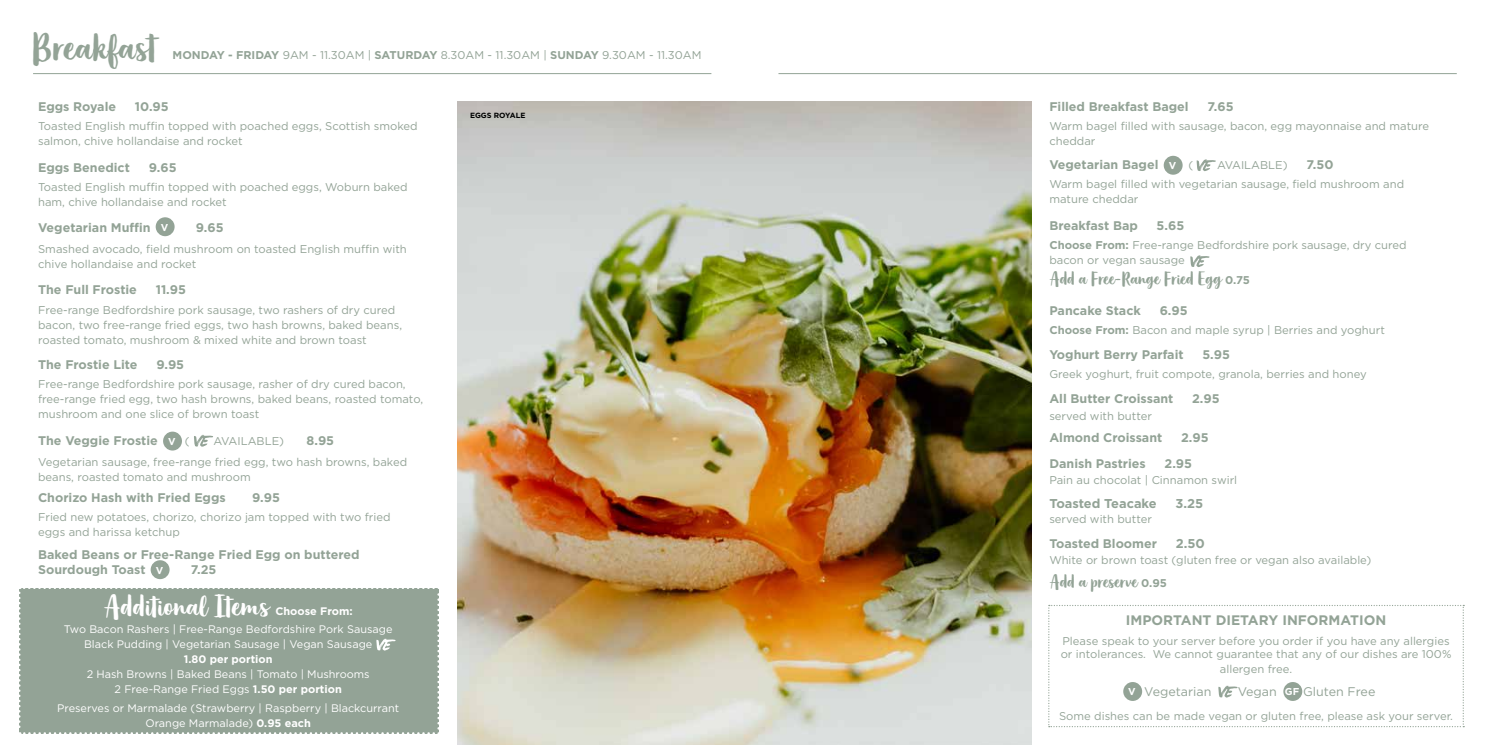
<style>
.page{position:relative;width:1489px;height:745px;background:#fff}
.page>*{position:absolute;margin:0;border:0;box-sizing:border-box;transform-origin:0 0}
.t1{font:40px "Organika Script";color:#93a396}
.t2{font:30.38px "Organika Script";color:#fff}
.t3{font:18.75px "Organika Script";color:#93a396}
.t4{font:700 13.75px "Gotham";color:#93a396}
.t5{font:700 12.88px "Gotham";color:#93a396}
.t6{font:700 12.5px/15px "Gotham";color:#93a396}
.t7{font:12.5px "Gotham";color:#93a396}
.t8{font:11.25px/15px "Gotham";color:#93a396}
.t9{font:10.88px/14.5px "Gotham";color:#fff;text-align:center}
.t10{font:700 10.88px "Gotham";color:#fff}
.t11{font:700 10px "Gotham";color:#fff}
.t12{font:700 7.5px "Gotham";color:#000}
.s1{font-weight:700}
.s2{font-family:"Gotham";font-weight:700;font-size:11.25px}
</style>
<div class="page">
<hr style="left:33px;top:73px;width:678px;height:1px;background:#93a396">
<hr style="left:778px;top:73px;width:678px;height:1px;background:#93a396">
<img style="left:457px;top:101px;width:574px;height:643px">
<div style="left:156px;top:217px;width:19px;height:19px;background:#93a396;border-radius:50%"></div>
<div style="left:163px;top:431px;width:19px;height:19px;background:#93a396;border-radius:50%"></div>
<svg style="left:1190px;top:255px;width:19px;height:12px"></svg>
<svg style="left:1048px;top:604px;width:415px;height:122px"></svg>
<div style="left:19px;top:588px;width:420px;height:146px;background:#93a396"></div>
<div style="left:1163px;top:156px;width:19px;height:19px;background:#93a396;border-radius:50%"></div>
<div style="left:151px;top:560px;width:18px;height:18px;background:#93a396;border-radius:50%"></div>
<svg style="left:194px;top:434px;width:19px;height:12px"></svg>
<svg style="left:1196px;top:159px;width:19px;height:12px"></svg>
<h1 class="t1" style="left:31px;top:23px;width:126px">Breakfast</h1>
<p class="t8" style="left:172px;top:47px;width:530px"><span class="s1">MONDAY - FRIDAY</span> 9AM - 11.30AM | <span class="s1">SATURDAY</span> 8.30AM - 11.30AM | <span class="s1">SUNDAY</span> 9.30AM - 11.30AM</p>
<p class="t6" style="left:38px;top:99px;width:80px">Eggs Royale</p>
<p class="t6" style="left:135px;top:99px;width:35px">10.95</p>
<p class="t8" style="left:38px;top:118px;width:381px">Toasted English muffin topped with poached eggs, Scottish smoked salmon, chive hollandaise and rocket</p>
<p class="t6" style="left:38px;top:160px;width:93px">Eggs Benedict</p>
<p class="t6" style="left:149px;top:160px;width:29px">9.65</p>
<p class="t8" style="left:38px;top:179px;width:371px">Toasted English muffin topped with poached eggs, Woburn baked ham, chive hollandaise and rocket</p>
<p class="t6" style="left:38px;top:220px;width:114px">Vegetarian Muffin</p>
<p class="t6" style="left:196px;top:220px;width:29px">9.65</p>
<p class="t8" style="left:38px;top:241px;width:370px">Smashed avocado, field mushroom on toasted English muffin with chive hollandaise and rocket</p>
<p class="t6" style="left:38px;top:282px;width:100px">The Full Frostie</p>
<p class="t6" style="left:156px;top:282px;width:32px">11.95</p>
<p class="t8" style="left:38px;top:301px;width:365px">Free-range Bedfordshire pork sausage, two rashers of dry cured bacon, two free-range fried eggs, two hash browns, baked beans, roasted tomato, mushroom &amp; mixed white and brown toast</p>
<p class="t6" style="left:38px;top:357px;width:101px">The Frostie Lite</p>
<p class="t6" style="left:156px;top:357px;width:29px">9.95</p>
<p class="t8" style="left:38px;top:376px;width:386px">Free-range Bedfordshire pork sausage, rasher of dry cured bacon, free-range fried egg, two hash browns, baked beans, roasted tomato, mushroom and one slice of brown toast</p>
<p class="t6" style="left:38px;top:433px;width:121px">The Veggie Frostie</p>
<p class="t8" style="left:185px;top:433px;width:6px">(</p>
<p class="t8" style="left:213px;top:433px;width:72px">AVAILABLE)</p>
<p class="t6" style="left:306px;top:433px;width:29px">8.95</p>
<p class="t8" style="left:38px;top:453px;width:370px">Vegetarian sausage, free-range fried egg, two hash browns, baked beans, roasted tomato and mushroom</p>
<p class="t6" style="left:38px;top:489px;width:189px">Chorizo Hash with Fried Eggs</p>
<p class="t6" style="left:252px;top:489px;width:29px">9.95</p>
<p class="t8" style="left:38px;top:509px;width:354px">Fried new potatoes, chorizo, chorizo jam topped with two fried eggs and harissa ketchup</p>
<p class="t6" style="left:38px;top:546px;width:323px">Baked Beans or Free-Range Fried Egg on buttered<br>Sourdough Toast</p>
<p class="t11" style="left:161px;top:220px;width:9px">V</p>
<p class="t11" style="left:168px;top:434px;width:9px">V</p>
<p class="t6" style="left:191px;top:561px;width:27px">7.25</p>
<p class="t11" style="left:156px;top:563px;width:9px">V</p>
<h2 class="t2" style="left:104px;top:587px;width:166px">Additional Items</h2>
<p class="t10" style="left:275px;top:603px;width:79px">Choose From:</p>
<p class="t9" style="left:64px;top:621px;width:330px">Two Bacon Rashers | Free-Range Bedfordshire Pork Sausage<br>Black Pudding | Vegetarian Sausage | Vegan Sausage</p>
<p class="t10" style="left:184px;top:651px;width:90px">1.80 per portion</p>
<p class="t9" style="left:87px;top:666px;width:284px">2 Hash Browns | Baked Beans | Tomato | Mushrooms<br>2 Free-Range Fried Eggs <span class="s1">1.50 per portion</span></p>
<p class="t9" style="left:57px;top:700px;width:343px">Preserves or Marmalade (Strawberry | Raspberry | Blackcurrant<br>Orange Marmalade) <span class="s1">0.95 each</span></p>
<p class="t12" style="left:470px;top:110px;width:57px">EGGS ROYALE</p>
<p class="t6" style="left:1049px;top:99px;width:141px">Filled Breakfast Bagel</p>
<p class="t6" style="left:1207px;top:99px;width:28px">7.65</p>
<p class="t8" style="left:1049px;top:118px;width:381px">Warm bagel filled with sausage, bacon, egg mayonnaise and mature cheddar</p>
<p class="t6" style="left:1049px;top:157px;width:111px">Vegetarian Bagel</p>
<p class="t8" style="left:1188px;top:157px;width:6px">(</p>
<p class="t8" style="left:1216px;top:157px;width:72px">AVAILABLE)</p>
<p class="t6" style="left:1306px;top:157px;width:29px">7.50</p>
<p class="t8" style="left:1049px;top:176px;width:356px">Warm bagel filled with vegetarian sausage, field mushroom and mature cheddar</p>
<p class="t6" style="left:1049px;top:218px;width:90px">Breakfast Bap</p>
<p class="t6" style="left:1156px;top:218px;width:29px">5.65</p>
<p class="t8" style="left:1049px;top:237px;width:359px"><span class="s1">Choose From:</span> Free-range Bedfordshire pork sausage, dry cured bacon or vegan sausage</p>
<h3 class="t3" style="left:1049px;top:267px;width:202px">Add a Free-Range Fried Egg <span class="s2">0.75</span></h3>
<p class="t6" style="left:1049px;top:302px;width:93px">Pancake Stack</p>
<p class="t6" style="left:1159px;top:302px;width:29px">6.95</p>
<p class="t8" style="left:1049px;top:322px;width:337px"><span class="s1">Choose From:</span> Bacon and maple syrup | Berries and yoghurt</p>
<p class="t11" style="left:1168px;top:159px;width:9px">V</p>
<p class="t6" style="left:1049px;top:347px;width:136px">Yoghurt Berry Parfait</p>
<p class="t6" style="left:1202px;top:347px;width:29px">5.95</p>
<p class="t8" style="left:1049px;top:366px;width:319px">Greek yoghurt, fruit compote, granola, berries and honey</p>
<p class="t6" style="left:1049px;top:391px;width:125px">All Butter Croissant</p>
<p class="t6" style="left:1191px;top:391px;width:29px">2.95</p>
<p class="t8" style="left:1049px;top:408px;width:104px">served with butter</p>
<p class="t6" style="left:1049px;top:430px;width:114px">Almond Croissant</p>
<p class="t6" style="left:1180px;top:430px;width:29px">2.95</p>
<p class="t6" style="left:1049px;top:456px;width:98px">Danish Pastries</p>
<p class="t6" style="left:1164px;top:456px;width:29px">2.95</p>
<p class="t8" style="left:1049px;top:472px;width:189px">Pain au chocolat | Cinnamon swirl</p>
<p class="t5" style="left:1049px;top:494px;width:109px">Toasted Teacake</p>
<p class="t5" style="left:1175px;top:494px;width:29px">3.25</p>
<p class="t8" style="left:1049px;top:511px;width:104px">served with butter</p>
<p class="t6" style="left:1049px;top:535px;width:109px">Toasted Bloomer</p>
<p class="t5" style="left:1175px;top:534px;width:31px">2.50</p>
<p class="t8" style="left:1049px;top:552px;width:323px">White or brown toast (gluten free or vegan also available)</p>
<h3 class="t3" style="left:1049px;top:569px;width:119px">Add a preserve <span class="s2">0.95</span></h3>
<p class="t4" style="left:1125px;top:610px;width:262px">IMPORTANT DIETARY INFORMATION</p>
<p class="t8" style="left:1060px;top:633px;width:392px;line-height:13.8px">Please speak to your server before you order if you have any allergies or intolerances. We cannot guarantee that any of our dishes are 100%</p>
<p class="t8" style="left:1219px;top:661px;width:74px">allergen free.</p>
<p class="t7" style="left:1144px;top:683px;width:69px">Vegetarian</p>
<p class="t7" style="left:1237px;top:683px;width:41px">Vegan</p>
<p class="t7" style="left:1302px;top:683px;width:74px">Gluten Free</p>
<p class="t8" style="left:1058px;top:707px;width:395px">Some dishes can be made vegan or gluten free, please ask your server.</p>
<p class="t11" style="left:1128px;top:684px;width:9px">V</p>
<p class="t11" style="left:1284px;top:684px;width:16px">GF</p>
</div>
